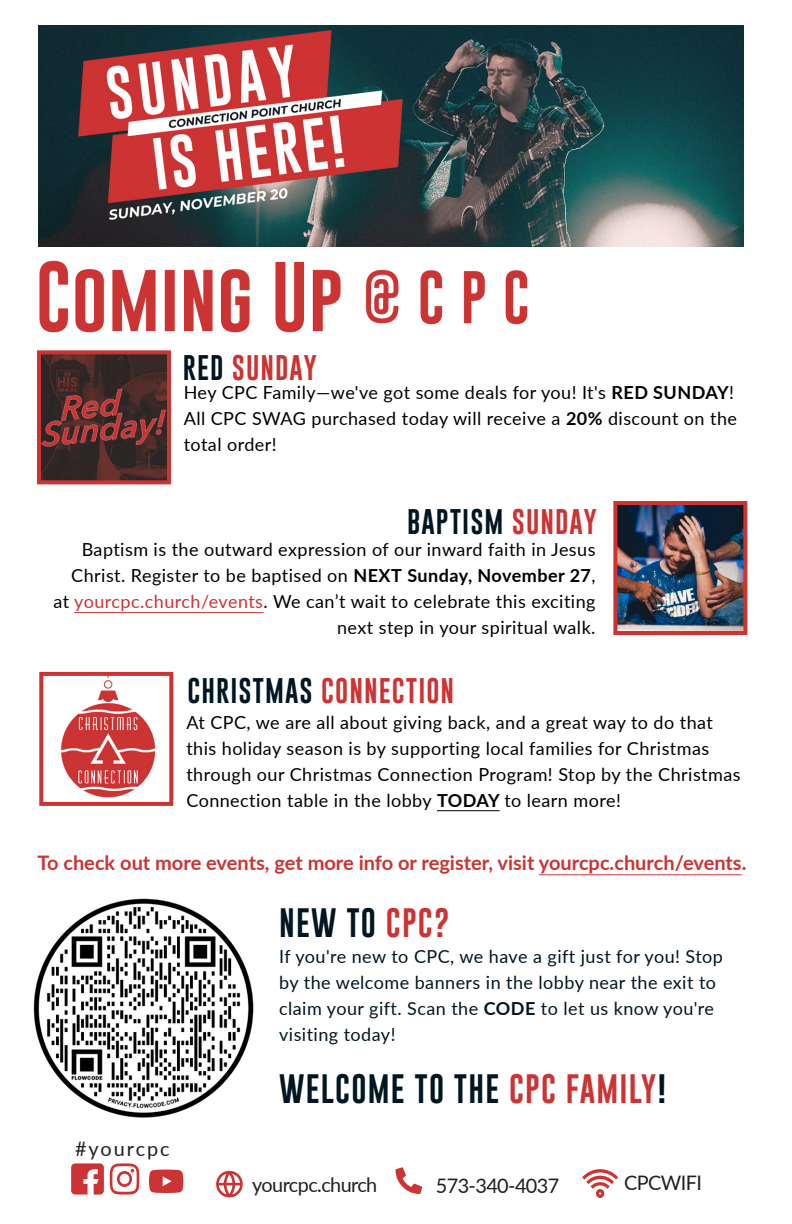
<style>
.page{position:relative;width:792px;height:1224px;background:#fff}
.page>*{position:absolute;margin:0;border:0;box-sizing:border-box;transform-origin:0 0}
.Big_Headline_Dark{font:30px "Gobold Uplow";letter-spacing:.04em;color:#011622}
.Big_Headline_Dark-2{font:26px "Gobold Uplow";letter-spacing:.04em;color:#c33}
.Big_Headline_Dark-3{font:26px "Gobold Uplow";letter-spacing:.04em;color:#011622}
.t1{font:700 20px "Lato";color:#c33}
.t2{font:20px "Lato";letter-spacing:-.03em;color:#231f20}
.t3{font:20px "Lato";letter-spacing:.1em;color:#231f20}
.Normal_text_Dark{font:18px/26px "Lato";letter-spacing:.025em;color:#000}
.Normal_text_Dark-2{font:18px/26px "Lato";letter-spacing:.025em;color:#011622}
.s1{color:#011622}
.s2{font-weight:700}
.s3{color:#c33}
</style>
<div class="page">
<img style="left:38px;top:26px;width:706px;height:220px">
<img style="left:33px;top:898px;width:221px;height:220px">
<hr style="left:539px;top:874px;width:203px;height:1px;background:#c33">
<img style="left:39px;top:260px;width:489px;height:73px">
<hr style="left:74px;top:612px;width:190px;height:1px;background:#c33">
<img style="left:42px;top:355px;width:124px;height:124px">
<div style="left:37px;top:350px;width:134px;height:134px;border:4px solid #c33"></div>
<svg style="left:149px;top:1170px;width:34px;height:23px"></svg>
<svg style="left:71px;top:1163px;width:68px;height:32px"></svg>
<svg style="left:216px;top:1171px;width:27px;height:26px"></svg>
<svg style="left:396px;top:1167px;width:26px;height:27px"></svg>
<svg style="left:582px;top:1169px;width:36px;height:29px"></svg>
<hr style="left:437px;top:810px;width:63px;height:1px;background:#000">
<img style="left:61px;top:677px;width:95px;height:121px">
<div style="left:39px;top:672px;width:134px;height:134px;border:4px solid #c33"></div>
<img style="left:618px;top:506px;width:124px;height:124px">
<div style="left:613px;top:501px;width:134px;height:134px;border:4px solid #c33"></div>
<p class="Big_Headline_Dark-2" style="left:183px;top:347px;width:136px"><span class="s1">RED</span> SUNDAY</p>
<p class="Normal_text_Dark" style="left:184px;top:379px;width:555px">Hey CPC Family—we've got some deals for you! It's <span class="s2">RED SUNDAY</span>!<br>All CPC SWAG purchased today will receive a <span class="s2">20%</span> discount on the total order!</p>
<p class="Big_Headline_Dark-3" style="left:407px;top:501px;width:191px">BAPTISM <span class="s3">SUNDAY</span></p>
<p class="Normal_text_Dark" style="left:54px;top:536px;width:544px;text-align:right">Baptism is the outward expression of our inward faith in Jesus Christ. Register to be baptised on <span class="s2">NEXT Sunday, November 27</span>, at <span class="s3">yourcpc.church/events</span>. We can’t wait to celebrate this exciting next step in your spiritual walk.</p>
<p class="Big_Headline_Dark-2" style="left:187px;top:670px;width:268px"><span class="s1">CHRISTMAS</span> CONNECTION</p>
<p class="Normal_text_Dark" style="left:186px;top:708px;width:556px">At CPC, we are all about giving back, and a great way to do that this holiday season is by supporting local families for Christmas through our Christmas Connection Program! Stop by the Christmas Connection table in the lobby <span class="s2">TODAY</span> to learn more!</p>
<p class="t1" style="left:37px;top:848px;width:711px">To check out more events, get more info or register, visit yourcpc.church/events.</p>
<p class="Big_Headline_Dark" style="left:279px;top:899px;width:172px">NEW TO <span class="s3">CPC?</span></p>
<p class="t3" style="left:75px;top:1135px;width:96px">#yourcpc</p>
<p class="Normal_text_Dark-2" style="left:279px;top:943px;width:445px">If you're new to CPC, we have a gift just for you! Stop by the welcome banners in the lobby near the exit to claim your gift. Scan the <span class="s2">CODE</span> to let us know you're visiting today!</p>
<p class="Big_Headline_Dark" style="left:279px;top:1065px;width:388px">WELCOME TO THE <span class="s3">CPC FAMILY</span>!</p>
<p class="t2" style="left:252px;top:1171px;width:127px">yourcpc.church</p>
<p class="t2" style="left:436px;top:1171px;width:125px">573-340-4037</p>
<p class="t2" style="left:624px;top:1168px;width:79px">CPCWIFI</p>
</div>
